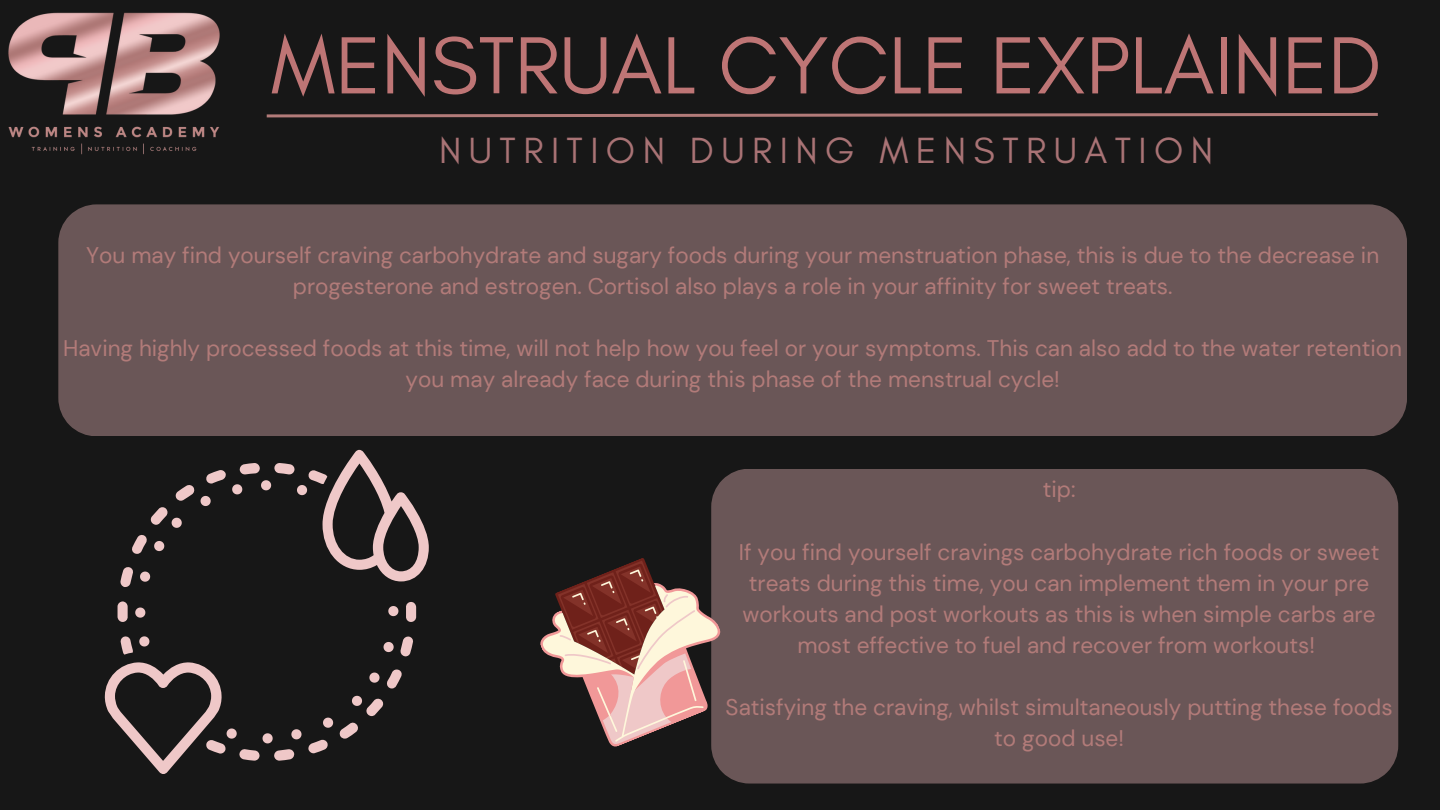
<style>
.page{position:relative;width:1440px;height:810px;background:#171717}
.page>*{position:absolute;margin:0;border:0;box-sizing:border-box;transform-origin:0 0}
.t1{font:82.6px "Glacial Indifference";color:#be7575}
.t2{font:37.1px "Glacial Indifference";letter-spacing:.2em;color:#a97375}
.t3{font:22.5px/31.1px "DM Sans";color:#b27b79;text-align:center}
</style>
<div class="page">
<svg style="left:139px;top:636px;width:11px;height:11px"></svg>
<svg style="left:135px;top:607px;width:11px;height:11px"></svg>
<svg style="left:388px;top:606px;width:11px;height:11px"></svg>
<svg style="left:118px;top:601px;width:10px;height:21px"></svg>
<svg style="left:120px;top:567px;width:31px;height:20px"></svg>
<svg style="left:120px;top:636px;width:13px;height:19px"></svg>
<svg style="left:132px;top:470px;width:94px;height:84px"></svg>
<svg style="left:383px;top:636px;width:30px;height:20px"></svg>
<svg style="left:406px;top:602px;width:10px;height:20px"></svg>
<svg style="left:308px;top:669px;width:94px;height:84px"></svg>
<svg style="left:105px;top:662px;width:197px;height:112px"></svg>
<svg style="left:232px;top:450px;width:197px;height:131px"></svg>
<img style="left:8px;top:12px;width:212px;height:143px">
<svg style="left:266px;top:113px;width:1112px;height:5px"></svg>
<div style="left:58px;top:204px;width:1349px;height:232px;background:#6a5657"></div>
<div style="left:711px;top:469px;width:687px;height:315px;background:#6a5657"></div>
<svg style="left:540px;top:557px;width:208px;height:202px"></svg>
<p class="t1" style="left:271px;top:15px;width:1112px">MENSTRUAL CYCLE EXPLAINED</p>
<p class="t2" style="left:439px;top:127px;width:776px">NUTRITION DURING MENSTRUATION</p>
<p class="t3" style="left:86px;top:240px;width:1295px">You may find yourself craving carbohydrate and sugary foods during your menstruation phase, this is due to the decrease in progesterone and estrogen. Cortisol also plays a role in your affinity for sweet treats.</p>
<p class="t3" style="left:63px;top:333px;width:1341px">Having highly processed foods at this time, will not help how you feel or your symptoms. This can also add to the water retention you may already face during this phase of the menstrual cycle!</p>
<p class="t3" style="left:1043px;top:474px;width:34px">tip:</p>
<p class="t3" style="left:739px;top:536px;width:642px">If you find yourself cravings carbohydrate rich foods or sweet treats during this time, you can implement them in your pre workouts and post workouts as this is when simple carbs are most effective to fuel and recover from workouts!</p>
<p class="t3" style="left:726px;top:692px;width:668px">Satisfying the craving, whilst simultaneously putting these foods to good use!</p>
</div>
